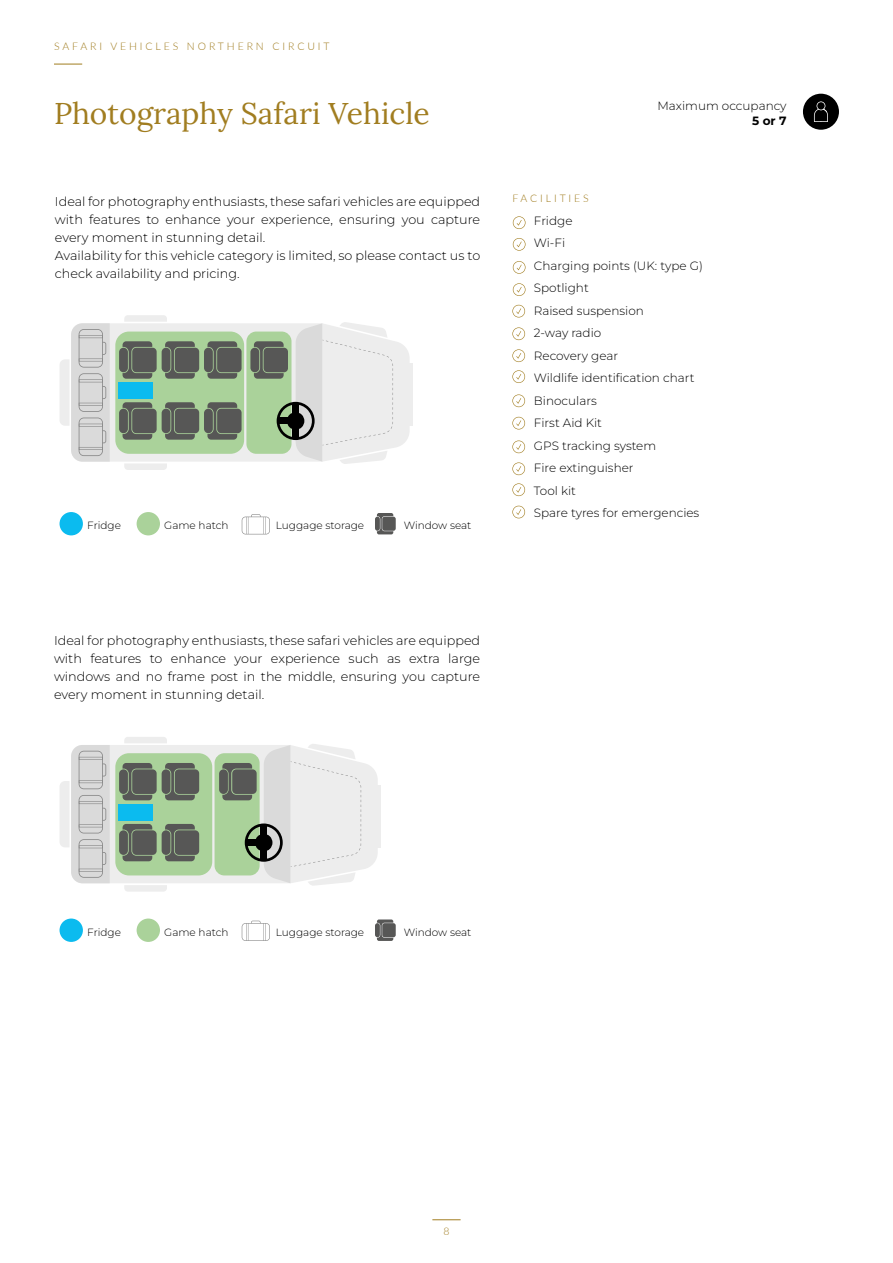
<style>
.page{position:relative;width:893px;height:1263px;background:#fff}
.page>*{position:absolute;margin:0;border:0;box-sizing:border-box;transform-origin:0 0}
.t1{font:30px "Lora";color:#a17d20}
.t2{font:300 12.75px/18px "Montserrat";color:#000}
.t3{font:300 12px/22.5px "Montserrat";color:#000}
.t4{font:700 12px "Montserrat";color:#000}
.t5{font:300 10.5px "Montserrat";color:#000}
.t6{font:300 10.5px "Lato";letter-spacing:.275em;color:#a17d20}
</style>
<div class="page">
<svg style="left:54px;top:64px;width:28px;height:1px"></svg>
<svg style="left:432px;top:1219px;width:29px;height:1px"></svg>
<svg style="left:513px;top:216px;width:12px;height:13px"></svg>
<svg style="left:513px;top:238px;width:12px;height:13px"></svg>
<svg style="left:513px;top:261px;width:12px;height:13px"></svg>
<svg style="left:513px;top:283px;width:12px;height:13px"></svg>
<svg style="left:512px;top:305px;width:13px;height:12px"></svg>
<svg style="left:512px;top:417px;width:13px;height:12px"></svg>
<svg style="left:512px;top:370px;width:13px;height:13px"></svg>
<svg style="left:512px;top:483px;width:13px;height:13px"></svg>
<svg style="left:512px;top:506px;width:13px;height:12px"></svg>
<svg style="left:512px;top:327px;width:13px;height:13px"></svg>
<svg style="left:512px;top:440px;width:13px;height:13px"></svg>
<svg style="left:512px;top:394px;width:13px;height:13px"></svg>
<svg style="left:512px;top:349px;width:13px;height:13px"></svg>
<svg style="left:512px;top:462px;width:13px;height:13px"></svg>
<div style="left:803px;top:94px;width:36px;height:36px;background:#000;border-radius:50%"></div>
<svg style="left:814px;top:101px;width:14px;height:21px"></svg>
<hr style="left:410px;top:363px;width:3px;height:63px;background:#ededed">
<svg style="left:60px;top:315px;width:350px;height:155px;background:#c2cbbe"></svg>
<div style="left:119px;top:382px;width:34px;height:17px;background:#0bbbef"></div>
<hr style="left:378px;top:785px;width:3px;height:62px;background:#ededed">
<div style="left:60px;top:512px;width:23px;height:23px;background:#0bbbef;border-radius:50%"></div>
<div style="left:60px;top:918px;width:23px;height:24px;background:#0bbbef;border-radius:50%"></div>
<div style="left:137px;top:512px;width:23px;height:23px;background:#aad29a;border-radius:50%"></div>
<div style="left:137px;top:918px;width:23px;height:24px;background:#aad29a;border-radius:50%"></div>
<svg style="left:242px;top:514px;width:28px;height:20px"></svg>
<svg style="left:242px;top:921px;width:28px;height:20px"></svg>
<svg style="left:377px;top:513px;width:16px;height:21px"></svg>
<div style="left:382px;top:517px;width:14px;height:14px;background:#575756;border-radius:2px"></div>
<div style="left:375px;top:517px;width:5px;height:14px;background:#575756;border-radius:2px"></div>
<svg style="left:377px;top:919px;width:16px;height:22px"></svg>
<div style="left:382px;top:923px;width:14px;height:14px;background:#575756;border-radius:2px"></div>
<div style="left:375px;top:923px;width:5px;height:14px;background:#575756;border-radius:2px"></div>
<svg style="left:60px;top:737px;width:318px;height:155px"></svg>
<div style="left:232px;top:769px;width:25px;height:25px;background:#575756;border-radius:4px"></div>
<div style="left:219px;top:769px;width:9px;height:25px;background:#575756;border-radius:4px"></div>
<p class="t6" style="left:54px;top:39px;width:277px">SAFARI VEHICLES NORTHERN CIRCUIT</p>
<h1 class="t1" style="left:54px;top:90px;width:377px">Photography Safari Vehicle</h1>
<p class="t3" style="left:657px;top:94px;width:131px">Maximum occupancy</p>
<p class="t4" style="left:752px;top:113px;width:36px">5 or 7</p>
<p class="t2" style="left:55px;top:192px;width:427px">Ideal for photography enthusiasts, these safari vehicles are equipped with features to enhance your experience, ensuring you capture every moment in stunning detail.<br>Availability for this vehicle category is limited, so please contact us to check availability and pricing.</p>
<p class="t6" style="left:512px;top:191px;width:78px">FACILITIES</p>
<p class="t3" style="left:534px;top:209px;width:170px">Fridge<br>Wi-Fi<br>Charging points (UK: type G)<br>Spotlight<br>Raised suspension<br>2-way radio<br>Recovery gear<br>Wildlife identification chart<br>Binoculars<br>First Aid Kit<br>GPS tracking system<br>Fire extinguisher<br>Tool kit<br>Spare tyres for emergencies</p>
<p class="t5" style="left:87px;top:518px;width:35px">Fridge</p>
<p class="t5" style="left:164px;top:518px;width:66px">Game hatch</p>
<p class="t5" style="left:404px;top:518px;width:69px">Window seat</p>
<p class="t5" style="left:276px;top:518px;width:90px">Luggage storage</p>
<p class="t2" style="left:54px;top:631px;width:428px;text-align:justify">Ideal for photography enthusiasts, these safari vehicles are equipped with features to enhance your experience such as extra large windows and no frame post in the middle, ensuring you capture every moment in stunning detail.</p>
<p class="t5" style="left:87px;top:925px;width:35px">Fridge</p>
<p class="t5" style="left:164px;top:925px;width:66px">Game hatch</p>
<p class="t5" style="left:276px;top:925px;width:90px">Luggage storage</p>
<p class="t5" style="left:404px;top:925px;width:69px">Window seat</p>
<p class="t6" style="left:443px;top:1224px;width:8px">8</p>
</div>
